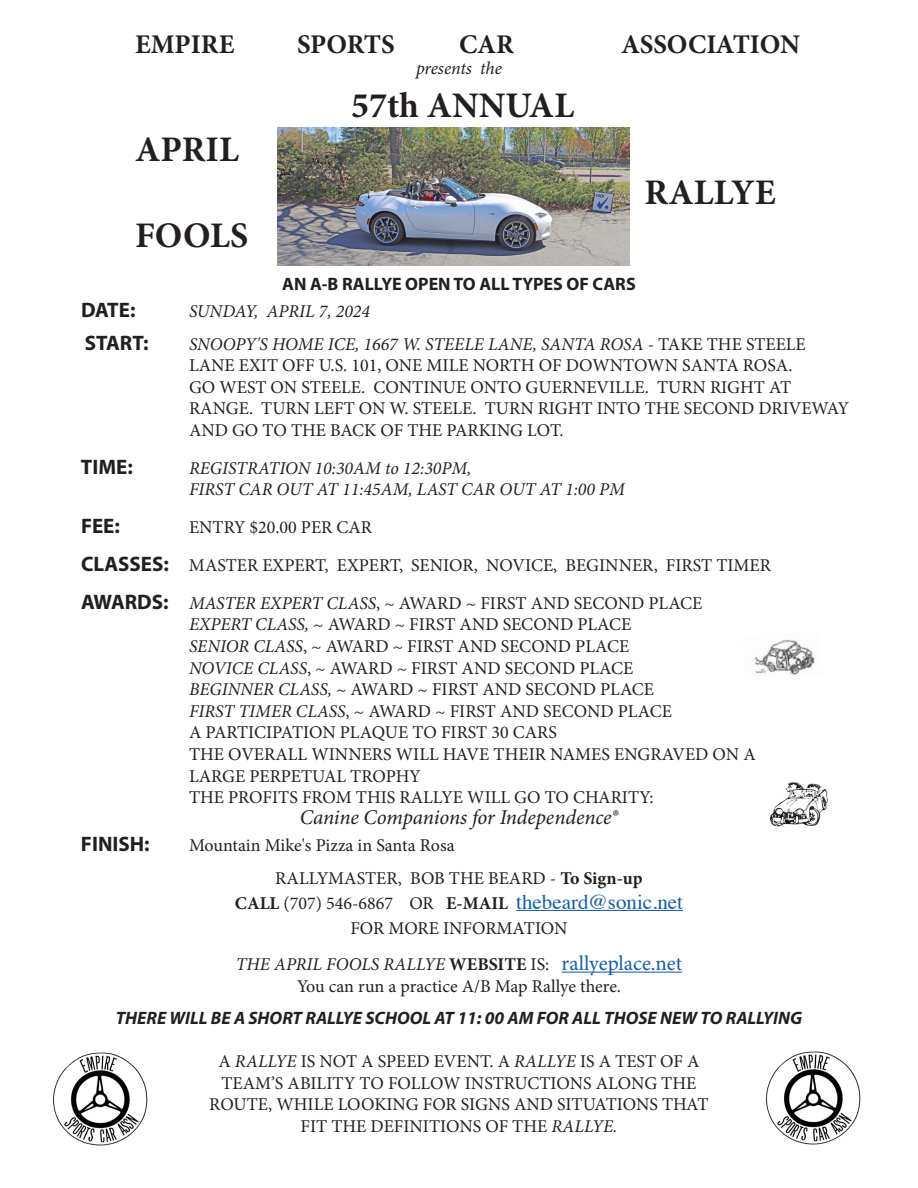
<style>
.page{position:relative;width:918px;height:1188px;background:#fff}
.page>*{position:absolute;margin:0;border:0;box-sizing:border-box;transform-origin:0 0}
.t1{font:700 36px "Minion Pro";color:#231f20}
.t2{font:700 27px "Minion Pro";color:#231f20}
.t3{font:21px "Times";color:#175d9e}
.t4{font:italic 21px "Minion Pro";letter-spacing:-.005em;color:#231f20}
.t5{font:700 21px "Myriad Pro";color:#231f20}
.t6{font:18px/21.6px "Minion Pro";color:#231f20}
.t7{font:italic 18px "Minion Pro";color:#231f20}
.t8{font:italic 700 18px "Myriad Pro";color:#231f20}
.t9{font:700 18px "Myriad Pro";color:#231f20}
.s1{font-style:italic}
.s2{font-family:"Myriad Pro";font-weight:700;font-size:21px}
.s3{font-weight:700}
.s4{font-family:"Minion Pro";font-weight:700;font-size:18px;color:#231f20}
.s5{font-family:"Minion Pro";font-size:18px;color:#231f20}
.s6{font-weight:700;font-style:normal}
.s7{font-style:normal}
.s8{font-style:normal;font-size:21px;color:#175d9e}
</style>
<div class="page">
<hr style="left:516px;top:910px;width:167px;height:1px;background:#175d9e">
<hr style="left:562px;top:972px;width:120px;height:1px;background:#175d9e">
<img style="left:766px;top:1051px;width:95px;height:94px">
<img style="left:53px;top:1052px;width:95px;height:94px">
<img style="left:754px;top:640px;width:61px;height:36px">
<img style="left:769px;top:782px;width:59px;height:45px">
<img style="left:278px;top:127px;width:352px;height:139px">
<p class="t2" style="left:135px;top:25px;width:101px">EMPIRE</p>
<p class="t2" style="left:297px;top:25px;width:99px">SPORTS</p>
<p class="t2" style="left:459px;top:25px;width:57px">CAR</p>
<p class="t2" style="left:621px;top:25px;width:181px">ASSOCIATION</p>
<p class="t7" style="left:416px;top:56px;width:87px">presents the</p>
<p class="t1" style="left:351px;top:81px;width:225px">57th ANNUAL</p>
<p class="t1" style="left:135px;top:124px;width:105px">APRIL</p>
<p class="t1" style="left:644px;top:167px;width:133px">RALLYE</p>
<p class="t1" style="left:135px;top:210px;width:115px">FOOLS</p>
<p class="t9" style="left:282px;top:272px;width:355px">AN A-B RALLYE OPEN TO ALL TYPES OF CARS</p>
<p class="t5" style="left:81px;top:296px;width:56px">DATE:</p>
<p class="t7" style="left:189px;top:299px;width:183px">SUNDAY, APRIL 7, 2024</p>
<p class="t5" style="left:85px;top:329px;width:65px">START:</p>
<p class="t6" style="left:189px;top:333px;width:618px"><span class="s1">SNOOPY'S HOME ICE, 1667 W. STEELE LANE, SANTA ROSA</span> - TAKE THE STEELE<br>LANE EXIT OFF U.S. 101, ONE MILE NORTH OF DOWNTOWN SANTA ROSA.</p>
<p class="t6" style="left:189px;top:376px;width:604px">GO WEST ON STEELE. CONTINUE ONTO GUERNEVILLE. TURN RIGHT AT</p>
<p class="t6" style="left:189px;top:398px;width:662px">RANGE. TURN LEFT ON W. STEELE. TURN RIGHT INTO THE SECOND DRIVEWAY<br>AND GO TO THE BACK OF THE PARKING LOT.</p>
<p class="t5" style="left:81px;top:453px;width:53px">TIME:</p>
<p class="t7" style="left:189px;top:456px;width:284px">REGISTRATION 10:30AM to 12:30PM,</p>
<p class="t7" style="left:189px;top:477px;width:437px">FIRST CAR OUT AT 11:45AM, LAST CAR OUT AT 1:00 PM</p>
<p class="t5" style="left:81px;top:512px;width:40px">FEE:</p>
<p class="t6" style="left:189px;top:517px;width:185px">ENTRY $20.00 PER CAR</p>
<p class="t6" style="left:81px;top:555px;width:692px"><span class="s2">CLASSES:</span> MASTER EXPERT, EXPERT, SENIOR, NOVICE, BEGINNER, FIRST TIMER</p>
<p class="t6" style="left:81px;top:592px;width:623px"><span class="s2">AWARDS:</span> <span class="s1">MASTER EXPERT CLASS</span>, ~ AWARD ~ FIRST AND SECOND PLACE</p>
<p class="t6" style="left:189px;top:614px;width:444px"><span class="s1">EXPERT CLASS,</span> ~ AWARD ~ FIRST AND SECOND PLACE</p>
<p class="t6" style="left:189px;top:636px;width:442px"><span class="s1">SENIOR CLASS</span>, ~ AWARD ~ FIRST AND SECOND PLACE</p>
<p class="t6" style="left:189px;top:657px;width:446px"><span class="s1">NOVICE CLASS</span>, ~ AWARD ~ FIRST AND SECOND PLACE</p>
<p class="t6" style="left:189px;top:679px;width:467px"><span class="s1">BEGINNER CLASS,</span> ~ AWARD ~ FIRST AND SECOND PLACE</p>
<p class="t6" style="left:189px;top:700px;width:484px"><span class="s1">FIRST TIMER CLASS</span>, ~ AWARD ~ FIRST AND SECOND PLACE</p>
<p class="t6" style="left:189px;top:722px;width:369px">A PARTICIPATION PLAQUE TO FIRST 30 CARS</p>
<p class="t6" style="left:189px;top:744px;width:568px">THE OVERALL WINNERS WILL HAVE THEIR NAMES ENGRAVED ON A</p>
<p class="t6" style="left:189px;top:765px;width:233px">LARGE PERPETUAL TROPHY</p>
<p class="t6" style="left:189px;top:787px;width:466px">THE PROFITS FROM THIS RALLYE WILL GO TO CHARITY:</p>
<p class="t4" style="left:300px;top:803px;width:320px">Canine Companions for Independence®</p>
<p class="t5" style="left:81px;top:830px;width:70px">FINISH:</p>
<p class="t6" style="left:189px;top:835px;width:267px">Mountain Mike's Pizza in Santa Rosa</p>
<p class="t6" style="left:275px;top:867px;width:369px">RALLYMASTER, BOB THE BEARD - <span class="s3">To Sign-up</span></p>
<p class="t3" style="left:235px;top:882px;width:450px"><span class="s4">CALL</span> <span class="s5">(707) 546-6867 OR</span> <span class="s4">E-MAIL</span> thebeard@sonic.net</p>
<p class="t6" style="left:350px;top:918px;width:219px">FOR MORE INFORMATION</p>
<p class="t7" style="left:236px;top:952px;width:448px">THE APRIL FOOLS RALLYE <span class="s6">WEBSITE</span> <span class="s7">IS:</span> <span class="s8">rallyeplace.net</span></p>
<p class="t6" style="left:297px;top:975px;width:325px">You can run a practice A/B Map Rallye there.</p>
<p class="t8" style="left:116px;top:1006px;width:688px">THERE WILL BE A SHORT RALLYE SCHOOL AT 11: 00 AM FOR ALL THOSE NEW TO RALLYING</p>
<p class="t6" style="left:218px;top:1051px;width:483px">A <span class="s1">RALLYE</span> IS NOT A SPEED EVENT. A <span class="s1">RALLYE</span> IS A TEST OF A</p>
<p class="t6" style="left:222px;top:1072px;width:476px">TEAM’S ABILITY TO FOLLOW INSTRUCTIONS ALONG THE</p>
<p class="t6" style="left:209px;top:1094px;width:501px">ROUTE, WHILE LOOKING FOR SIGNS AND SITUATIONS THAT</p>
<p class="t6" style="left:301px;top:1116px;width:318px">FIT THE DEFINITIONS OF THE <span class="s1">RALLYE.</span></p>
</div>
